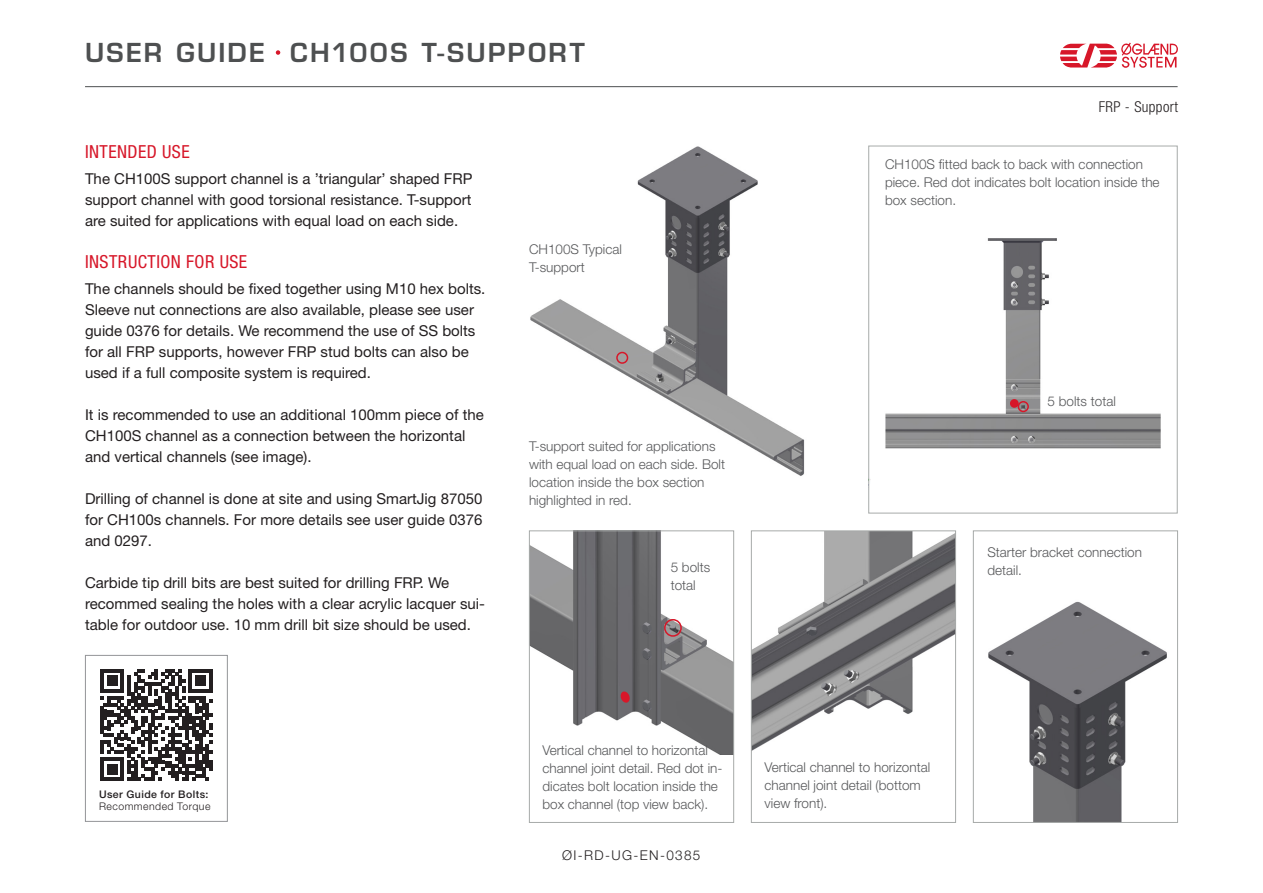
<style>
.page{position:relative;width:1263px;height:893px;background:#fff}
.page>*{position:absolute;margin:0;border:0;box-sizing:border-box;transform-origin:0 0}
.t1{font:600 25.5px "Eurostile LT Std";letter-spacing:.09em;color:#4e5051}
.t2{font:condensed 18px "Helvetica Neue LT Std";letter-spacing:.025em;color:#d71729}
.Brødtekst{font:15px/21px "Helvetica Neue LT Std";color:#231f20}
.t3{font:300 condensed 15px "Helvetica Neue LT Std";letter-spacing:.025em;color:#231f20}
.Bildetekst{font:300 13.5px/18px "Helvetica Neue LT Std";color:#57585a}
.Nummer{font:300 13.5px "Helvetica Neue LT Std";letter-spacing:.1em;color:#231f20}
.t4{font:500 10.5px "Helvetica Neue LT Std";letter-spacing:.045em;color:#231f20}
.t5{font:300 10.5px "Helvetica Neue LT Std";letter-spacing:.045em;color:#231f20}
</style>
<div class="page">
<hr style="left:85px;top:86px;width:1092px;height:1px;background:#4e5051">
<svg style="left:1060px;top:42px;width:118px;height:26px"></svg>
<div style="left:274px;top:49px;width:8px;height:7px;background:#d71729;border-radius:50%"></div>
<div style="left:273px;top:47px;width:10px;height:11px;border:3px solid #fff;border-radius:50%"></div>
<div style="left:85px;top:655px;width:143px;height:167px;border:1px solid #939598"></div>
<svg style="left:100px;top:669px;width:112px;height:112px"></svg>
<img style="left:870px;top:238px;width:291px;height:242px">
<div style="left:868px;top:146px;width:309px;height:367px;border:1px solid #a7aaa9"></div>
<img style="left:530px;top:146px;width:275px;height:330px">
<img style="left:531px;top:532px;width:201px;height:223px">
<div style="left:529px;top:530px;width:205px;height:293px;border:1px solid #a7aaa9"></div>
<img style="left:988px;top:601px;width:179px;height:220px">
<div style="left:973px;top:530px;width:205px;height:293px;border:1px solid #a7aaa9"></div>
<img style="left:753px;top:532px;width:201px;height:218px">
<div style="left:751px;top:530px;width:205px;height:293px;border:1px solid #a7aaa9"></div>
<div style="left:1010px;top:399px;width:9px;height:9px;background:#d71729;border-radius:50%"></div>
<div style="left:616px;top:352px;width:12px;height:12px;border:2px solid #d71729;border-radius:50%"></div>
<div style="left:664px;top:619px;width:18px;height:18px;border:2px solid #d71729;border-radius:50%"></div>
<div style="left:1018px;top:401px;width:11px;height:11px;border:2px solid #d71729;border-radius:50%"></div>
<svg style="left:620px;top:691px;width:10px;height:12px"></svg>
<div style="left:871px;top:464px;width:10px;height:21px;background:#fff"></div>
<h1 class="t1" style="left:85px;top:36px;width:181px">USER GUIDE</h1>
<h2 class="t1" style="left:290px;top:36px;width:296px">CH100S T-SUPPORT</h2>
<h3 class="t2" style="left:85px;top:142px;width:106px">INTENDED USE</h3>
<p class="Brødtekst" style="left:85px;top:168px;width:389px;text-align:justify">The CH100S support channel is a ’triangular’ shaped FRP support channel with good torsional resistance. T-support are suited for applications with equal load on each side.</p>
<h3 class="t2" style="left:85px;top:252px;width:164px">INSTRUCTION FOR USE</h3>
<p class="Brødtekst" style="left:85px;top:278px;width:402px">The channels should be fixed together using M10 hex bolts.<br>Sleeve nut connections are also available, please see user guide 0376 for details. We recommend the use of SS bolts for all FRP supports, however FRP stud bolts can also be used if a full composite system is required.</p>
<p class="Brødtekst" style="left:85px;top:404px;width:400px">It is recommended to use an additional 100mm piece of the<br>CH100S channel as a connection between the horizontal and vertical channels (see image).</p>
<p class="Brødtekst" style="left:85px;top:488px;width:399px;text-align:justify">Drilling of channel is done at site and using SmartJig 87050 for CH100s channels. For more details see user guide 0376 and 0297.</p>
<p class="Brødtekst" style="left:85px;top:572px;width:402px">Carbide tip drill bits are best suited for drilling FRP. We recommed sealing the holes with a clear acrylic lacquer sui&shy;table for outdoor use. 10 mm drill bit size should be used.</p>
<p class="Bildetekst" style="left:529px;top:240px;width:94px">CH100S Typical<br>T-support</p>
<p class="Bildetekst" style="left:529px;top:437px;width:198px">T-support suited for applications with equal load on each side. Bolt location inside the box section highlighted in red.</p>
<p class="Bildetekst" style="left:671px;top:558px;width:41px">5 bolts total</p>
<p class="t3" style="left:1099px;top:98px;width:81px">FRP - Support</p>
<p class="Bildetekst" style="left:885px;top:155px;width:276px">CH100S fitted back to back with connection piece. Red dot indicates bolt location inside the box section.</p>
<p class="Bildetekst" style="left:1047px;top:392px;width:70px">5 bolts total</p>
<p class="Bildetekst" style="left:987px;top:543px;width:156px">Starter bracket connection detail.</p>
<p class="t4" style="left:99px;top:788px;width:111px">User Guide for Bolts:</p>
<p class="t5" style="left:99px;top:800px;width:113px">Recommended Torque</p>
<p class="Bildetekst" style="left:542px;top:741px;width:167px">Vertical channel to horizontal</p>
<p class="Bildetekst" style="left:542px;top:759px;width:182px">channel joint detail. Red dot in&shy;dicates bolt location inside the box channel (top view back).</p>
<p class="Nummer" style="left:562px;top:847px;width:140px">ØI-RD-UG-EN-0385</p>
<p class="Bildetekst" style="left:765px;top:758px;width:167px">Vertical channel to horizontal</p>
<p class="Bildetekst" style="left:765px;top:776px;width:158px">channel joint detail (bottom view front).</p>
</div>
